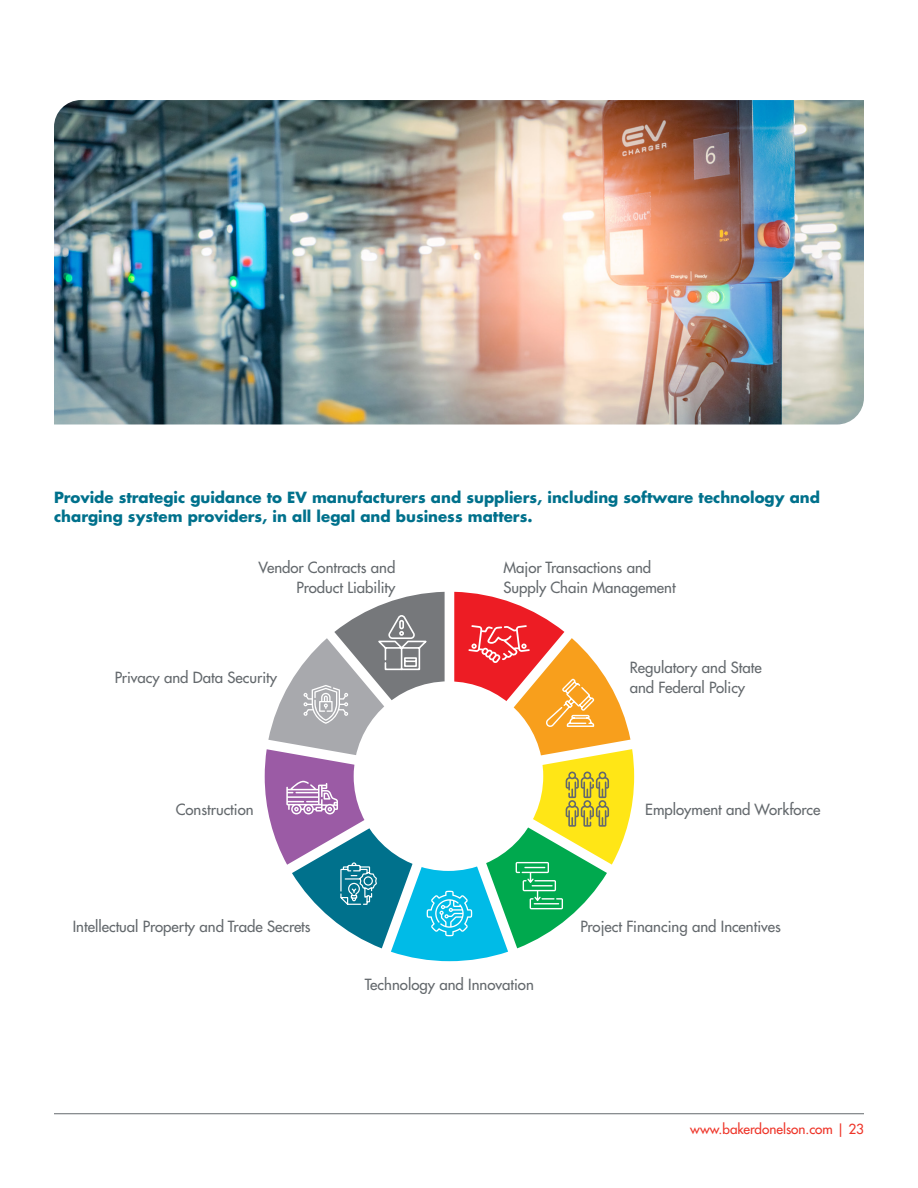
<style>
.page{position:relative;width:918px;height:1188px;background:#fff}
.page>*{position:absolute;margin:0;border:0;box-sizing:border-box;transform-origin:0 0}
.t1{font:500 15px/19.5px "Futura LT Pro";color:#64696d}
.t2{font:700 15px/19.5px "Futura LT Pro";color:#00718c}
.t3{font:500 13.5px "Futura LT Pro";color:#ee3529}
</style>
<div class="page">
<svg style="left:265px;top:592px;width:369px;height:369px"></svg>
<hr style="left:54px;top:1113px;width:810px;height:1px;background:#64696d">
<img style="left:54px;top:100px;width:810px;height:324px">
<p class="t2" style="left:54px;top:487px;width:768px">Provide strategic guidance to EV manufacturers and suppliers, including software technology and charging system providers, in all legal and business matters.</p>
<p class="t1" style="left:503px;top:557px;width:174px">Major Transactions and<br>Supply Chain Management</p>
<p class="t1" style="left:259px;top:557px;width:138px;text-align:right">Vendor Contracts and<br>Product Liability</p>
<p class="t1" style="left:115px;top:667px;width:164px">Privacy and Data Security</p>
<p class="t1" style="left:176px;top:798px;width:79px">Construction</p>
<p class="t1" style="left:73px;top:915px;width:239px">Intellectual Property and Trade Secrets</p>
<p class="t1" style="left:365px;top:974px;width:170px">Technology and Innovation</p>
<p class="t1" style="left:630px;top:657px;width:133px">Regulatory and State and Federal Policy</p>
<p class="t1" style="left:645px;top:798px;width:177px">Employment and Workforce</p>
<p class="t1" style="left:581px;top:915px;width:202px">Project Financing and Incentives</p>
<p class="t3" style="left:690px;top:1119px;width:175px">www.bakerdonelson.com | 23</p>
</div>
